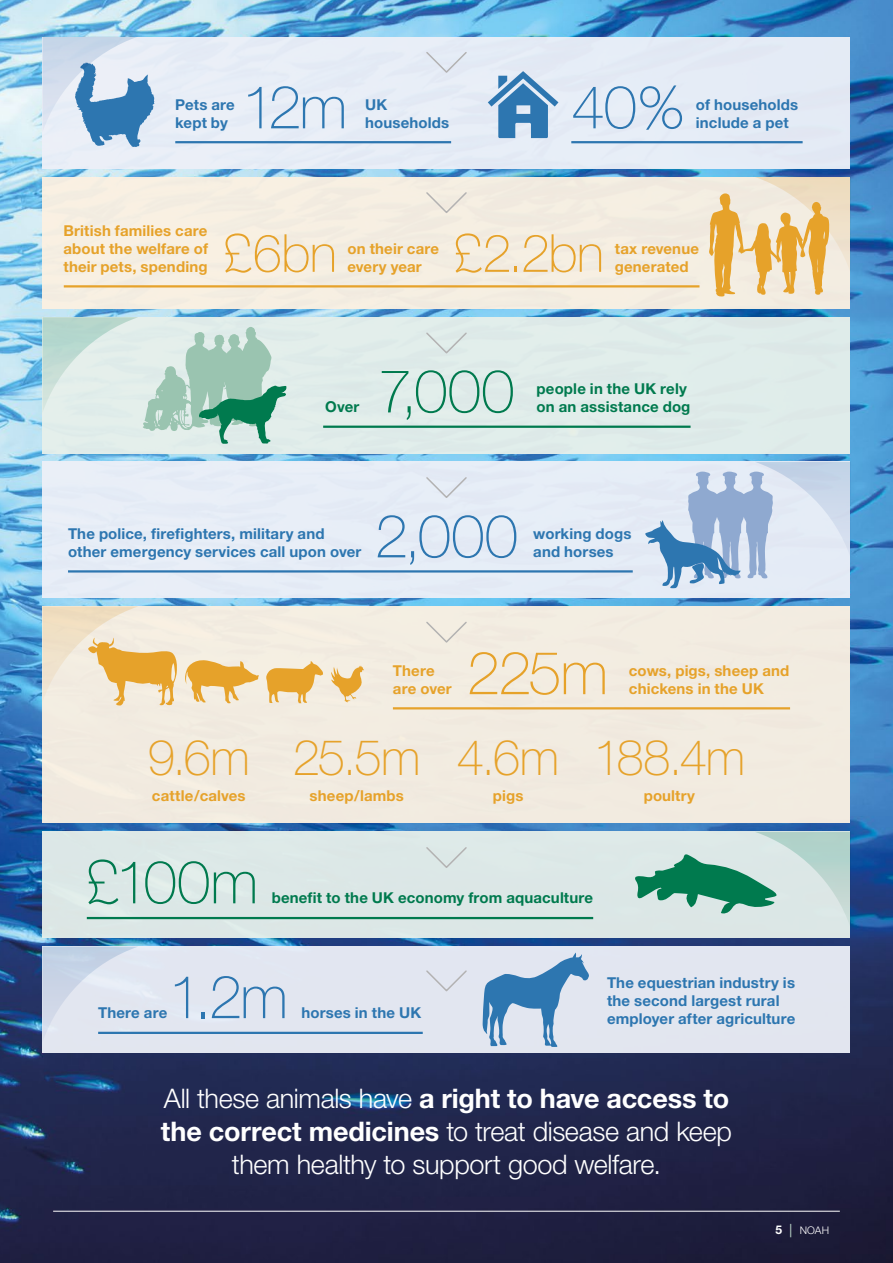
<style>
.page{position:relative;width:893px;height:1263px;background:#fff}
.page>*{position:absolute;margin:0;border:0;box-sizing:border-box;transform-origin:0 0}
.t1{font:100 60px "Helvetica Neue";letter-spacing:-.01em;color:#2d76b0}
.t2{font:100 60px "Helvetica Neue";color:#007a4e}
.t3{font:100 60px "Helvetica Neue";color:#e6a22a}
.t4{font:100 60px "Helvetica Neue";color:#2d77b1}
.t5{font:100 52.5px "Helvetica Neue";letter-spacing:-.01em;color:#e6a22a}
.t6{font:100 49.5px "Helvetica Neue";letter-spacing:-.02em;color:#e6a22a}
.t7{font:300 27px/33px "Helvetica Neue";letter-spacing:-.015em;color:#fff;text-align:center}
.t8{font:700 15px/18px "Helvetica Neue";letter-spacing:.01em;color:#2d76b0}
.t9{font:700 15px/18px "Helvetica Neue";letter-spacing:.01em;color:#e6a22a}
.t10{font:700 15px/18px "Helvetica Neue";letter-spacing:.01em;color:#007a4e}
.body{font:300 10.5px "Helvetica Neue";color:#fff}
.s1{font-weight:700}
.s2{font-weight:700;font-size:12px}
.s3{font-size:18px;color:#bdd8ca}
</style>
<div class="page">
<img style="left:0;top:0;width:893px;height:1263px">
<div style="left:43px;top:37px;width:807px;height:131px;background:#e5ecf6"></div>
<div style="left:43px;top:606px;width:807px;height:217px;background:#f2ece0"></div>
<div style="left:43px;top:462px;width:807px;height:136px;background:#e6edf7"></div>
<div style="left:43px;top:832px;width:807px;height:106px;background:#dce7e7"></div>
<div style="left:43px;top:947px;width:807px;height:106px;background:#e2e6f0"></div>
<div style="left:43px;top:317px;width:807px;height:136px;background:#dfecea"></div>
<div style="left:43px;top:177px;width:807px;height:132px;background:#f4eee2"></div>
<svg style="left:488px;top:71px;width:70px;height:67px"></svg>
<svg style="left:331px;top:665px;width:33px;height:37px"></svg>
<svg style="left:266px;top:661px;width:57px;height:42px"></svg>
<svg style="left:426px;top:52px;width:41px;height:21px"></svg>
<svg style="left:426px;top:192px;width:41px;height:21px"></svg>
<svg style="left:426px;top:332px;width:41px;height:22px"></svg>
<svg style="left:426px;top:477px;width:41px;height:21px"></svg>
<svg style="left:426px;top:622px;width:41px;height:21px"></svg>
<svg style="left:426px;top:847px;width:41px;height:21px"></svg>
<svg style="left:426px;top:970px;width:41px;height:22px"></svg>
<svg style="left:645px;top:462px;width:205px;height:126px"></svg>
<svg style="left:43px;top:317px;width:244px;height:127px"></svg>
<svg style="left:43px;top:606px;width:216px;height:100px"></svg>
<hr style="left:175px;top:141px;width:276px;height:2px;background:#2d76b0">
<hr style="left:64px;top:285px;width:635px;height:2px;background:#e6a22a">
<hr style="left:393px;top:707px;width:397px;height:2px;background:#e6a22a">
<hr style="left:323px;top:426px;width:368px;height:2px;background:#007a4e">
<hr style="left:68px;top:570px;width:565px;height:2px;background:#2d76b0">
<hr style="left:87px;top:917px;width:506px;height:2px;background:#007a4e">
<hr style="left:98px;top:1032px;width:325px;height:2px;background:#2d76b0">
<hr style="left:571px;top:141px;width:232px;height:2px;background:#2d76b0">
<svg style="left:635px;top:832px;width:215px;height:92px"></svg>
<svg style="left:43px;top:37px;width:112px;height:110px"></svg>
<svg style="left:43px;top:947px;width:95px;height:89px"></svg>
<hr style="left:53px;top:1211px;width:787px;height:1px;background:#fff">
<svg style="left:483px;top:952px;width:106px;height:95px"></svg>
<svg style="left:709px;top:177px;width:141px;height:120px"></svg>
<p class="t8" style="left:175px;top:96px;width:61px">Pets are kept by</p>
<p class="t4" style="left:242px;top:73px;width:107px">12m</p>
<p class="t8" style="left:365px;top:96px;width:85px">UK households</p>
<p class="t1" style="left:571px;top:73px;width:114px">40%</p>
<p class="t8" style="left:696px;top:96px;width:104px">of households include a pet</p>
<p class="t9" style="left:63px;top:221px;width:146px;text-align:justify">British families care about the welfare of their pets, spending</p>
<p class="t5" style="left:223px;top:223px;width:116px">£6bn</p>
<p class="t9" style="left:347px;top:239px;width:93px">on their care every year</p>
<p class="t5" style="left:453px;top:223px;width:152px">£2.2bn</p>
<p class="t9" style="left:615px;top:239px;width:86px">tax revenue generated</p>
<p class="t10" style="left:325px;top:398px;width:36px">Over</p>
<p class="t2" style="left:378px;top:357px;width:138px">7,000</p>
<p class="t10" style="left:537px;top:380px;width:155px">people in the UK rely on an assistance dog</p>
<p class="t8" style="left:68px;top:525px;width:295px">The police, firefighters, military and other emergency services call upon over</p>
<p class="t1" style="left:375px;top:502px;width:145px">2,000</p>
<p class="t8" style="left:533px;top:525px;width:100px">working dogs and horses</p>
<p class="t9" style="left:393px;top:661px;width:60px">There are over</p>
<p class="t3" style="left:467px;top:638px;width:143px">225m</p>
<p class="t9" style="left:629px;top:661px;width:162px">cows, pigs, sheep and chickens in the UK</p>
<p class="t6" style="left:148px;top:729px;width:104px">9.6m</p>
<p class="t6" style="left:293px;top:729px;width:129px">25.5m</p>
<p class="t6" style="left:457px;top:729px;width:104px">4.6m</p>
<p class="t6" style="left:593px;top:729px;width:153px">188.4m</p>
<p class="t9" style="left:152px;top:786px;width:95px">cattle/calves</p>
<p class="t9" style="left:310px;top:786px;width:96px">sheep/lambs</p>
<p class="t9" style="left:493px;top:786px;width:32px">pigs</p>
<p class="t9" style="left:644px;top:786px;width:53px">poultry</p>
<p class="t2" style="left:86px;top:848px;width:174px">£100m</p>
<p class="t10" style="left:272px;top:889px;width:323px">benefit to the UK economy from aquaculture</p>
<p class="t1" style="left:168px;top:962px;width:121px">1.2m</p>
<p class="t8" style="left:98px;top:1003px;width:71px">There are</p>
<p class="t8" style="left:302px;top:1003px;width:121px">horses in the UK</p>
<p class="t8" style="left:607px;top:973px;width:190px">The equestrian industry is the second largest rural employer after agriculture</p>
<p class="t7" style="left:161px;top:1081px;width:572px">All these animals have <span class="s1">a right to have access to the correct medicines</span> to treat disease and keep them healthy to support good welfare.</p>
<p class="body" style="left:776px;top:1223px;width:55px"><span class="s2">5</span> <span class="s3">|</span> NOAH</p>
</div>
